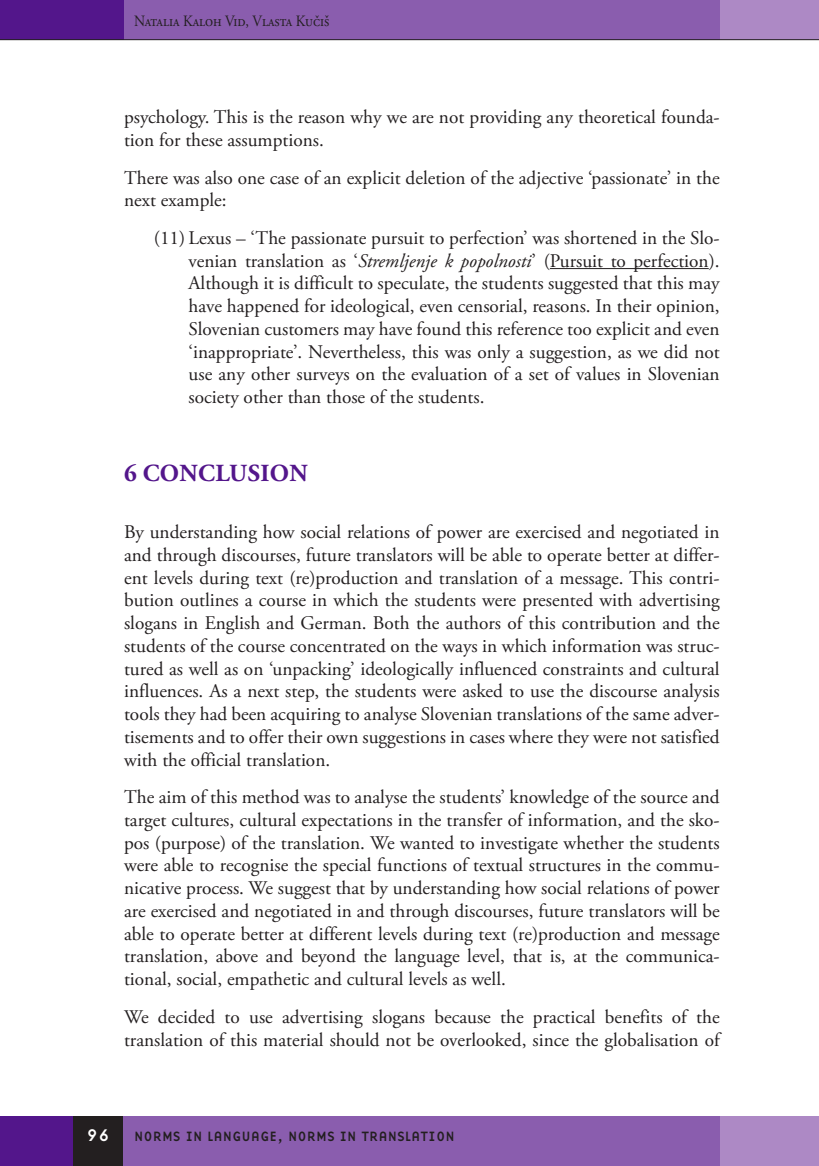
<style>
.page{position:relative;width:819px;height:1166px;background:#fff}
.page>*{position:absolute;margin:0;border:0;box-sizing:border-box;transform-origin:0 0}
.R_Naslov_-_Prva_rave{font:700 24.5px "Adobe Garamond Pro";letter-spacing:.015em;color:#53168b}
.t1{font:19.25px/22.8px "Adobe Garamond Pro";color:#231f20}
.t2{font:17.5px "Base Nine";color:#fff}
.t3{font:15.75px "Adobe Garamond Pro";color:#231f20;scale:.9 1}
.t4{font:14px "Base Nine";color:#231f20}
.s1{font-style:italic}
</style>
<div class="page">
<div style="left:122px;top:0;width:597px;height:40px;background:#8a5dae"></div>
<div style="left:719px;top:0;width:99px;height:40px;background:#ad89c5"></div>
<div style="left:0;top:0;width:124px;height:40px;background:#53168b"></div>
<hr style="left:0;top:39px;width:818px;height:1px;background:#231f20">
<div style="left:123px;top:1116px;width:621px;height:50px;background:#8a5dae"></div>
<div style="left:719px;top:1116px;width:99px;height:50px;background:#ad89c5"></div>
<div style="left:0;top:1116px;width:74px;height:50px;background:#53168b"></div>
<div style="left:74px;top:1116px;width:49px;height:50px;background:#231f20"></div>
<hr style="left:550px;top:268px;width:158px;height:1px;background:#231f20">
<p class="t3" style="left:134px;top:11px;width:218px">Natalia Kaloh Vid, Vlasta Kučiš</p>
<p class="t1" style="left:124px;top:106px;width:597px">psychology. This is the reason why we are not providing any theoretical founda&shy;tion for these assumptions.</p>
<p class="t1" style="left:124px;top:167px;width:597px">There was also one case of an explicit deletion of the adjective ‘passionate’ in the next example:</p>
<p class="t1" style="left:188px;top:227px;width:532px;text-align:justify;text-indent:-35px">(11) Lexus – ‘The passionate pursuit to perfection’ was shortened in the Slo&shy;venian translation as ‘<span class="s1">Stremljenje k popolnosti</span>’ (Pursuit to perfection).<br>Although it is difficult to speculate, the students suggested that this may have happened for ideological, even censorial, reasons. In their opinion, Slovenian customers may have found this reference too explicit and even ‘inappropriate’. Nevertheless, this was only a suggestion, as we did not use any other surveys on the evaluation of a set of values in Slovenian society other than those of the students.</p>
<p class="R_Naslov_-_Prva_rave" style="left:124px;top:458px;width:185px">6 CONCLUSION</p>
<p class="t1" style="left:124px;top:521px;width:597px;text-align:justify">By understanding how social relations of power are exercised and negotiated in and through discourses, future translators will be able to operate better at differ&shy;ent levels during text (re)production and translation of a message. This contri&shy;bution outlines a course in which the students were presented with advertising slogans in English and German. Both the authors of this contribution and the students of the course concentrated on the ways in which information was struc&shy;tured as well as on ‘unpacking’ ideologically influenced constraints and cultural influences. As a next step, the students were asked to use the discourse analysis tools they had been acquiring to analyse Slovenian translations of the same adver&shy;tisements and to offer their own suggestions in cases where they were not satisfied with the official translation.</p>
<p class="t1" style="left:124px;top:786px;width:597px;text-align:justify">The aim of this method was to analyse the students’ knowledge of the source and target cultures, cultural expectations in the transfer of information, and the sko&shy;pos (purpose) of the translation. We wanted to investigate whether the students were able to recognise the special functions of textual structures in the commu&shy;nicative process. We suggest that by understanding how social relations of power are exercised and negotiated in and through discourses, future translators will be able to operate better at different levels during text (re)production and message translation, above and beyond the language level, that is, at the communica&shy;tional, social, empathetic and cultural levels as well.</p>
<p class="t1" style="left:124px;top:1006px;width:597px">We decided to use advertising slogans because the practical benefits of the translation of this material should not be overlooked, since the globalisation of</p>
<p class="t2" style="left:87px;top:1123px;width:25px">96</p>
<p class="t4" style="left:134px;top:1126px;width:322px">NORMS IN LANGUAGE, NORMS IN TRANSLATION</p>
</div>
